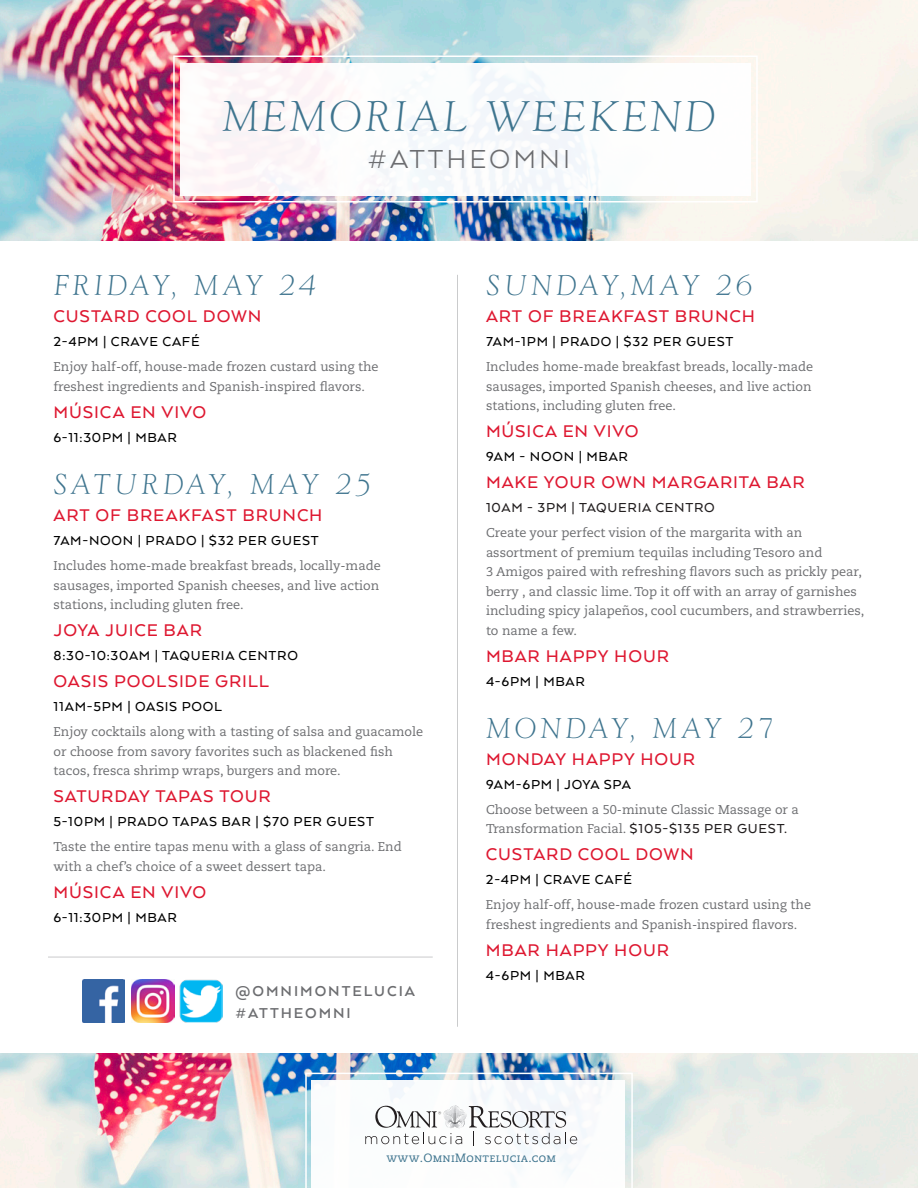
<style>
.page{position:relative;width:918px;height:1188px;background:#fff}
.page>*{position:absolute;margin:0;border:0;box-sizing:border-box;transform-origin:0 0}
.t1{font:italic 300 45px "Goudy";letter-spacing:.05em;color:#3e748e}
.DATE{font:italic 300 30px "Goudy";letter-spacing:.12em;color:#3e748e}
.t2{font:30px "Arquitecta";letter-spacing:.1em;color:#6c6d70}
.EVENT_NAME{font:500 19.5px "Arquitecta";letter-spacing:.045em;color:#de1730}
.BOTTOM_FOOTER_TEXT{font:700 16.5px "Arquitecta";letter-spacing:.12em;color:#6c6d70}
.LOCATIONS___TIMES{font:500 15px "Arquitecta";letter-spacing:.05em;color:#000}
.LOCATIONS___TIMES-2{font:500 15px "Arquitecta";letter-spacing:.05em;color:#231f20}
.MAIN_TEXT_DESCRIPTIO{font:12.75px/19.5px "Caecilia LT Pro 55 Roman";color:#6c6d70}
.t3{font:12px "Caecilia LT Pro 55 Roman";letter-spacing:.02em;color:#3e748e}
.s1{font-family:"Arquitecta";font-weight:500;font-size:15px;color:#231f20}
</style>
<div class="page">
<img style="left:0;top:1053px;width:918px;height:135px">
<svg style="left:305px;top:1073px;width:328px;height:115px"></svg>
<hr style="left:457px;top:275px;width:1px;height:752px;background:#cacbcc">
<hr style="left:48px;top:957px;width:385px;height:1px;background:#cacbcc">
<img style="left:82px;top:979px;width:43px;height:43px">
<img style="left:131px;top:979px;width:43px;height:43px">
<img style="left:180px;top:979px;width:43px;height:43px">
<img style="left:0;top:0;width:918px;height:241px">
<div style="left:173px;top:56px;width:585px;height:146px;border:2px solid #fff"></div>
<div style="left:180px;top:63px;width:571px;height:132px;background:#fff"></div>
<h1 class="t1" style="left:222px;top:88px;width:496px">MEMORIAL WEEKEND</h1>
<h2 class="t2" style="left:368px;top:140px;width:204px">#ATTHEOMNI</h2>
<p class="DATE" style="left:54px;top:267px;width:264px">FRIDAY, MAY 24</p>
<p class="EVENT_NAME" style="left:54px;top:304px;width:209px">CUSTARD COOL DOWN</p>
<p class="LOCATIONS___TIMES" style="left:54px;top:333px;width:148px">2-4PM | CRAVE CAFÉ</p>
<p class="MAIN_TEXT_DESCRIPTIO" style="left:54px;top:357px;width:327px">Enjoy half-off, house-made frozen custard using the freshest ingredients and Spanish-inspired flavors.</p>
<p class="EVENT_NAME" style="left:54px;top:400px;width:154px">MÚSICA EN VIVO</p>
<p class="LOCATIONS___TIMES" style="left:54px;top:428px;width:125px">6-11:30PM | MBAR</p>
<p class="DATE" style="left:54px;top:466px;width:320px">SATURDAY, MAY 25</p>
<p class="EVENT_NAME" style="left:54px;top:503px;width:270px">ART OF BREAKFAST BRUNCH</p>
<p class="LOCATIONS___TIMES" style="left:54px;top:531px;width:267px">7AM-NOON | PRADO | $32 PER GUEST</p>
<p class="MAIN_TEXT_DESCRIPTIO" style="left:54px;top:556px;width:329px">Includes home-made breakfast breads, locally-made sausages, imported Spanish cheeses, and live action stations, including gluten free.</p>
<p class="EVENT_NAME" style="left:54px;top:618px;width:150px">JOYA JUICE BAR</p>
<p class="LOCATIONS___TIMES" style="left:54px;top:646px;width:246px">8:30-10:30AM | TAQUERIA CENTRO</p>
<p class="EVENT_NAME" style="left:54px;top:669px;width:217px">OASIS POOLSIDE GRILL</p>
<p class="LOCATIONS___TIMES" style="left:54px;top:697px;width:170px">11AM-5PM | OASIS POOL</p>
<p class="MAIN_TEXT_DESCRIPTIO" style="left:54px;top:722px;width:371px">Enjoy cocktails along with a tasting of salsa and guacamole or choose from savory favorites such as blackened fish tacos, fresca shrimp wraps, burgers and more.</p>
<p class="EVENT_NAME" style="left:54px;top:784px;width:219px">SATURDAY TAPAS TOUR</p>
<p class="LOCATIONS___TIMES" style="left:54px;top:812px;width:322px">5-10PM | PRADO TAPAS BAR | $70 PER GUEST</p>
<p class="MAIN_TEXT_DESCRIPTIO" style="left:54px;top:837px;width:350px">Taste the entire tapas menu with a glass of sangria. End with a chef’s choice of a sweet dessert tapa.</p>
<p class="EVENT_NAME" style="left:54px;top:880px;width:154px">MÚSICA EN VIVO</p>
<p class="LOCATIONS___TIMES" style="left:54px;top:908px;width:125px">6-11:30PM | MBAR</p>
<p class="BOTTOM_FOOTER_TEXT" style="left:235px;top:981px;width:181px">@OMNIMONTELUCIA</p>
<p class="BOTTOM_FOOTER_TEXT" style="left:235px;top:1002px;width:117px">#ATTHEOMNI</p>
<p class="DATE" style="left:486px;top:267px;width:268px">SUNDAY,MAY 26</p>
<p class="EVENT_NAME" style="left:486px;top:304px;width:270px">ART OF BREAKFAST BRUNCH</p>
<p class="LOCATIONS___TIMES" style="left:486px;top:332px;width:249px">7AM-1PM | PRADO | $32 PER GUEST</p>
<p class="MAIN_TEXT_DESCRIPTIO" style="left:486px;top:357px;width:329px">Includes home-made breakfast breads, locally-made sausages, imported Spanish cheeses, and live action stations, including gluten free.</p>
<p class="EVENT_NAME" style="left:486px;top:419px;width:154px">MÚSICA EN VIVO</p>
<p class="LOCATIONS___TIMES" style="left:486px;top:447px;width:144px">9AM - NOON | MBAR</p>
<p class="EVENT_NAME" style="left:486px;top:470px;width:320px">MAKE YOUR OWN MARGARITA BAR</p>
<p class="LOCATIONS___TIMES-2" style="left:486px;top:498px;width:230px">10AM - 3PM | TAQUERIA CENTRO</p>
<p class="MAIN_TEXT_DESCRIPTIO" style="left:486px;top:523px;width:380px">Create your perfect vision of the margarita with an assortment of premium tequilas including Tesoro and<br>3 Amigos paired with refreshing flavors such as prickly pear, berry , and classic lime. Top it off with an array of garnishes including spicy jalapeños, cool cucumbers, and strawberries, to name a few.</p>
<p class="EVENT_NAME" style="left:486px;top:644px;width:185px">MBAR HAPPY HOUR</p>
<p class="LOCATIONS___TIMES" style="left:486px;top:672px;width:101px">4-6PM | MBAR</p>
<p class="DATE" style="left:486px;top:710px;width:290px">MONDAY, MAY 27</p>
<p class="EVENT_NAME" style="left:486px;top:747px;width:211px">MONDAY HAPPY HOUR</p>
<p class="LOCATIONS___TIMES" style="left:486px;top:775px;width:146px">9AM-6PM | JOYA SPA</p>
<p class="MAIN_TEXT_DESCRIPTIO" style="left:486px;top:800px;width:314px">Choose between a 50-minute Classic Massage or a<br>Transformation Facial. <span class="s1">$105-$135 PER GUEST.</span></p>
<p class="EVENT_NAME" style="left:486px;top:842px;width:209px">CUSTARD COOL DOWN</p>
<p class="LOCATIONS___TIMES" style="left:486px;top:871px;width:148px">2-4PM | CRAVE CAFÉ</p>
<p class="MAIN_TEXT_DESCRIPTIO" style="left:486px;top:895px;width:327px">Enjoy half-off, house-made frozen custard using the freshest ingredients and Spanish-inspired flavors.</p>
<p class="EVENT_NAME" style="left:486px;top:938px;width:185px">MBAR HAPPY HOUR</p>
<p class="LOCATIONS___TIMES" style="left:486px;top:966px;width:101px">4-6PM | MBAR</p>
<p class="t3" style="left:387px;top:1150px;width:171px">www.OmniMontelucia.com</p>
</div>
